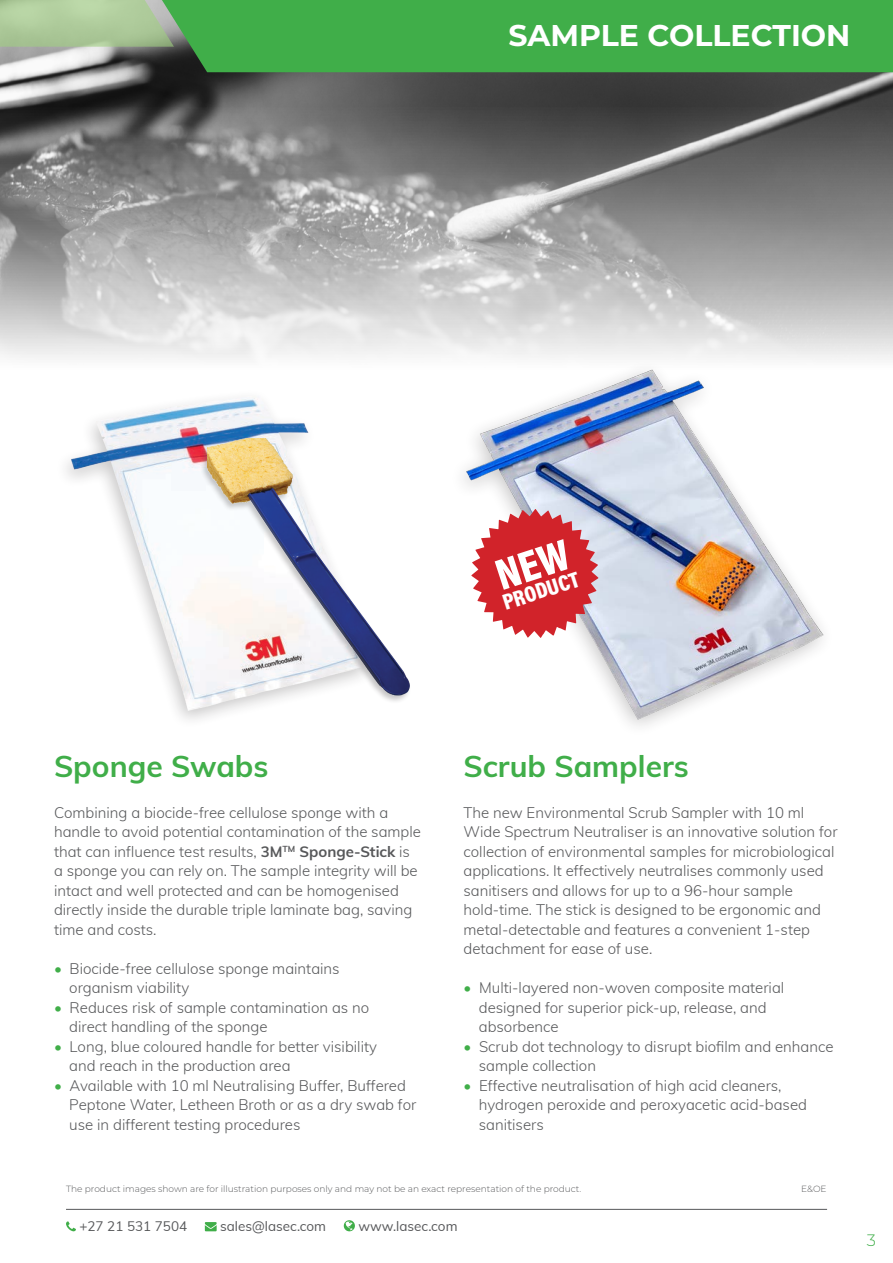
<style>
.page{position:relative;width:893px;height:1263px;background:#fff}
.page>*{position:absolute;margin:0;border:0;box-sizing:border-box;transform-origin:0 0}
.t1{font:700 30px "Muli";color:#40ae49}
.t2{font:700 30px "Montserrat";color:#fff}
.t3{font:22.5px "Acumin Variable Concept";color:#fff}
.t4{font:300 16.5px "Montserrat";color:#40ae49}
.t5{font:300 15px/19.5px "Muli";color:#57585a}
.t6{font:13.5px "Muli";color:#57585a}
.t7{font:300 9px "Montserrat";color:#57585a}
.s1{font-weight:700}
.s2{color:#40ae49}
</style>
<div class="page">
<img style="left:0;top:47px;width:893px;height:313px">
<div style="left:162px;top:0;width:731px;height:72px;background:#40ae49"></div>
<svg style="left:0;top:0;width:174px;height:47px;background:#acc79a"></svg>
<hr style="left:66px;top:1209px;width:761px;height:1px;background:#57585a">
<svg style="left:66px;top:1221px;width:10px;height:10px"></svg>
<svg style="left:205px;top:1222px;width:12px;height:9px"></svg>
<svg style="left:344px;top:1220px;width:11px;height:11px"></svg>
<div style="left:448px;top:359px;width:388px;height:380px;background:#fff"></div>
<img style="left:461px;top:352px;width:379px;height:371px">
<img style="left:68px;top:398px;width:241px;height:322px">
<div style="left:200px;top:438px;width:212px;height:266px;background:#231f20;opacity:.25"></div>
<img style="left:207px;top:438px;width:205px;height:280px">
<svg style="left:471px;top:509px;width:101px;height:129px"></svg>
<p class="t2" style="left:508px;top:14px;width:344px">SAMPLE COLLECTION</p>
<p class="t3" style="left:499px;top:588px;width:81px;rotate:-18deg">PRODUCT</p>
<p class="t1" style="left:54px;top:745px;width:216px">Sponge Swabs</p>
<p class="t5" style="left:54px;top:802px;width:369px">Combining a biocide-free cellulose sponge with a handle to avoid potential contamination of the sample that can influence test results, <span class="s1">3M</span><sup>TM</sup> <span class="s1">Sponge-Stick</span> is a sponge you can rely on. The sample integrity will be intact and well protected and can be homogenised directly inside the durable triple laminate bag, saving time and costs.</p>
<p class="t5" style="left:54px;top:958px;width:287px"><span class="s2">•</span> Biocide-free cellulose sponge maintains</p>
<p class="t5" style="left:69px;top:977px;width:121px">organism viability</p>
<p class="t5" style="left:54px;top:997px;width:317px"><span class="s2">•</span> Reduces risk of sample contamination as no</p>
<p class="t5" style="left:69px;top:1016px;width:200px">direct handling of the sponge</p>
<p class="t5" style="left:54px;top:1036px;width:325px"><span class="s2">•</span> Long, blue coloured handle for better visibility</p>
<p class="t5" style="left:69px;top:1055px;width:223px">and reach in the production area</p>
<p class="t5" style="left:54px;top:1075px;width:353px"><span class="s2">•</span> Available with 10 ml Neutralising Buffer, Buffered</p>
<p class="t5" style="left:69px;top:1094px;width:349px">Peptone Water, Letheen Broth or as a dry swab for</p>
<p class="t5" style="left:69px;top:1114px;width:233px">use in different testing procedures</p>
<p class="t1" style="left:463px;top:745px;width:227px">Scrub Samplers</p>
<p class="t5" style="left:463px;top:802px;width:376px">The new Environmental Scrub Sampler with 10 ml Wide Spectrum Neutraliser is an innovative solution for collection of environmental samples for microbiological applications. It effectively neutralises commonly used sanitisers and allows for up to a 96-hour sample hold-time. The stick is designed to be ergonomic and metal-detectable and features a convenient 1-step detachment for ease of use.</p>
<p class="t5" style="left:463px;top:977px;width:322px"><span class="s2">•</span> Multi-layered non-woven composite material</p>
<p class="t5" style="left:479px;top:997px;width:289px">designed for superior pick-up, release, and</p>
<p class="t5" style="left:479px;top:1016px;width:81px">absorbence</p>
<p class="t5" style="left:463px;top:1036px;width:372px"><span class="s2">•</span> Scrub dot technology to disrupt biofilm and enhance</p>
<p class="t5" style="left:479px;top:1055px;width:119px">sample collection</p>
<p class="t5" style="left:463px;top:1075px;width:320px"><span class="s2">•</span> Effective neutralisation of high acid cleaners,</p>
<p class="t5" style="left:479px;top:1094px;width:330px">hydrogen peroxide and peroxyacetic acid-based</p>
<p class="t5" style="left:479px;top:1114px;width:66px">sanitisers</p>
<p class="t7" style="left:66px;top:1183px;width:517px">The product images shown are for illustration purposes only and may not be an exact representation of the product.</p>
<p class="t7" style="left:801px;top:1183px;width:27px">E&amp;OE</p>
<p class="t6" style="left:79px;top:1216px;width:109px">+27 21 531 7504</p>
<p class="t6" style="left:220px;top:1216px;width:107px">sales@lasec.com</p>
<p class="t6" style="left:358px;top:1216px;width:101px">www.lasec.com</p>
<p class="t4" style="left:867px;top:1228px;width:11px">3</p>
</div>
